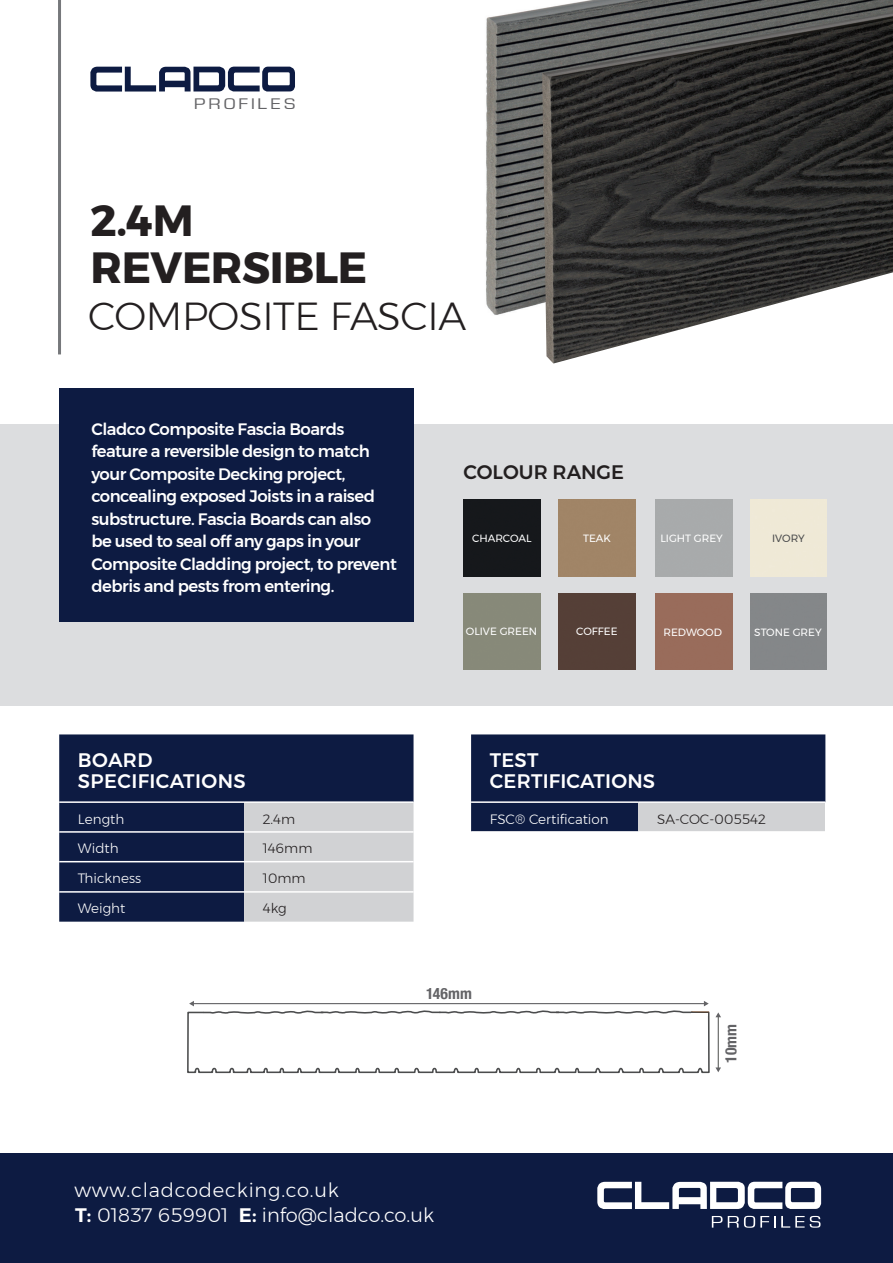
<style>
.page{position:relative;width:893px;height:1263px;background:#fff}
.page>*{position:absolute;margin:0;border:0;box-sizing:border-box;transform-origin:0 0}
.t1{font:700 43.5px/46.8px "Montserrat";letter-spacing:-.01em;color:#231f20}
.t2{font:300 39px "Montserrat";letter-spacing:-.01em;color:#231f20}
.t3{font:500 19.5px/21px "Montserrat";letter-spacing:.01em;color:#fff}
.t4{font:300 19.5px "Montserrat";color:#fff}
.t5{font:300 19.5px "Montserrat";letter-spacing:.04em;color:#fff}
.t6{font:500 19.5px "Montserrat";color:#231f20}
.t7{font:17.4px "Euro Style Normal";letter-spacing:.19em;color:#636366;scale:1.23 1}
.t8{font:500 16.5px/22.5px "Montserrat";letter-spacing:-.03em;color:#fff}
.t9{font:700 condensed 15.6px "Helvetica Neue";letter-spacing:.01em;color:#636366}
.t10{font:300 13.5px "Montserrat";color:#fff}
.t11{font:300 13.5px "Montserrat";color:#231f20}
.t12{font:10.5px "Montserrat";color:#fff}
.t13{font:10.5px "Montserrat";letter-spacing:-.005em;color:#4b4c4d}
.s1{font-weight:600}
</style>
<div class="page">
<img style="left:486px;top:0;width:407px;height:315px">
<img style="left:542px;top:13px;width:351px;height:351px">
<svg style="left:0;top:424px;width:893px;height:281px;fill:#dcdddf"></svg>
<div style="left:0;top:1153px;width:893px;height:110px;background:#0d1b42"></div>
<div style="left:59px;top:388px;width:355px;height:233px;background:#0d1b42"></div>
<hr style="left:58px;top:0;width:3px;height:353px;background:#76787b">
<svg style="left:712px;top:1216px;width:108px;height:12px"></svg>
<svg style="left:597px;top:1182px;width:224px;height:27px"></svg>
<svg style="left:90px;top:67px;width:205px;height:25px"></svg>
<div style="left:59px;top:734px;width:355px;height:188px;background:#0d1b42"></div>
<div style="left:244px;top:803px;width:170px;height:119px;background:#d1d2d4"></div>
<hr style="left:59px;top:801px;width:185px;height:2px;background:#fff">
<hr style="left:244px;top:801px;width:170px;height:2px;background:#fff">
<hr style="left:59px;top:831px;width:185px;height:2px;background:#fff">
<hr style="left:244px;top:831px;width:170px;height:2px;background:#fff">
<hr style="left:59px;top:861px;width:185px;height:1px;background:#fff">
<hr style="left:244px;top:861px;width:170px;height:1px;background:#fff">
<hr style="left:59px;top:891px;width:185px;height:2px;background:#fff">
<hr style="left:244px;top:891px;width:170px;height:2px;background:#fff">
<div style="left:471px;top:734px;width:354px;height:97px;background:#0d1b42"></div>
<div style="left:638px;top:802px;width:187px;height:30px;background:#d1d2d4"></div>
<hr style="left:471px;top:801px;width:167px;height:2px;background:#fff">
<hr style="left:638px;top:801px;width:187px;height:2px;background:#fff">
<hr style="left:638px;top:831px;width:187px;height:2px;background:#fff">
<svg style="left:187px;top:1001px;width:534px;height:73px"></svg>
<div style="left:464px;top:500px;width:77px;height:77px;background:#16181b"></div>
<div style="left:559px;top:593px;width:77px;height:77px;background:#553f37"></div>
<div style="left:750px;top:500px;width:77px;height:77px;background:#efe9d6"></div>
<p class="t7" style="left:195px;top:97px;width:83px">PROFILES</p>
<h1 class="t1" style="left:91px;top:197px;width:278px">2.4M<br>REVERSIBLE</h1>
<h2 class="t2" style="left:88px;top:287px;width:379px">COMPOSITE FASCIA</h2>
<p class="t8" style="left:91px;top:417px;width:307px">Cladco Composite Fascia Boards feature a reversible design to match your Composite Decking project, concealing exposed Joists in a raised substructure. Fascia Boards can also<br>be used to seal off any gaps in your Composite Cladding project, to prevent debris and pests from entering.</p>
<p class="t6" style="left:464px;top:457px;width:162px">COLOUR RANGE</p>
<p class="t12" style="left:472px;top:530px;width:61px">CHARCOAL</p>
<p class="t12" style="left:583px;top:530px;width:29px">TEAK</p>
<p class="t12" style="left:660px;top:530px;width:64px">LIGHT GREY</p>
<p class="t13" style="left:772px;top:531px;width:34px">IVORY</p>
<p class="t3" style="left:78px;top:750px;width:169px">BOARD<br>SPECIFICATIONS</p>
<p class="t10" style="left:78px;top:809px;width:48px">Length</p>
<p class="t11" style="left:263px;top:809px;width:34px">2.4m</p>
<p class="t10" style="left:78px;top:838px;width:42px">Width</p>
<p class="t11" style="left:263px;top:838px;width:51px">146mm</p>
<p class="t10" style="left:78px;top:868px;width:65px">Thickness</p>
<p class="t11" style="left:263px;top:868px;width:44px">10mm</p>
<p class="t10" style="left:78px;top:898px;width:49px">Weight</p>
<p class="t11" style="left:263px;top:898px;width:25px">4kg</p>
<p class="t5" style="left:74px;top:1175px;width:266px">www.cladcodecking.co.uk</p>
<p class="t12" style="left:466px;top:624px;width:73px">OLIVE GREEN</p>
<p class="t12" style="left:754px;top:624px;width:69px">STONE GREY</p>
<p class="t12" style="left:576px;top:624px;width:43px">COFFEE</p>
<p class="t12" style="left:663px;top:624px;width:60px">REDWOOD</p>
<p class="t3" style="left:490px;top:750px;width:167px">TEST<br>CERTIFICATIONS</p>
<p class="t10" style="left:490px;top:809px;width:120px">FSC® Certification</p>
<p class="t11" style="left:657px;top:809px;width:110px">SA-COC-005542</p>
<p class="t9" style="left:426px;top:980px;width:47px">146mm</p>
<p class="t9" style="left:718px;top:1063px;width:41px;rotate:-90deg">10mm</p>
<p class="t4" style="left:75px;top:1201px;width:360px"><span class="s1">T:</span> 01837 659901 <span class="s1">E:</span> info@cladco.co.uk</p>
</div>
